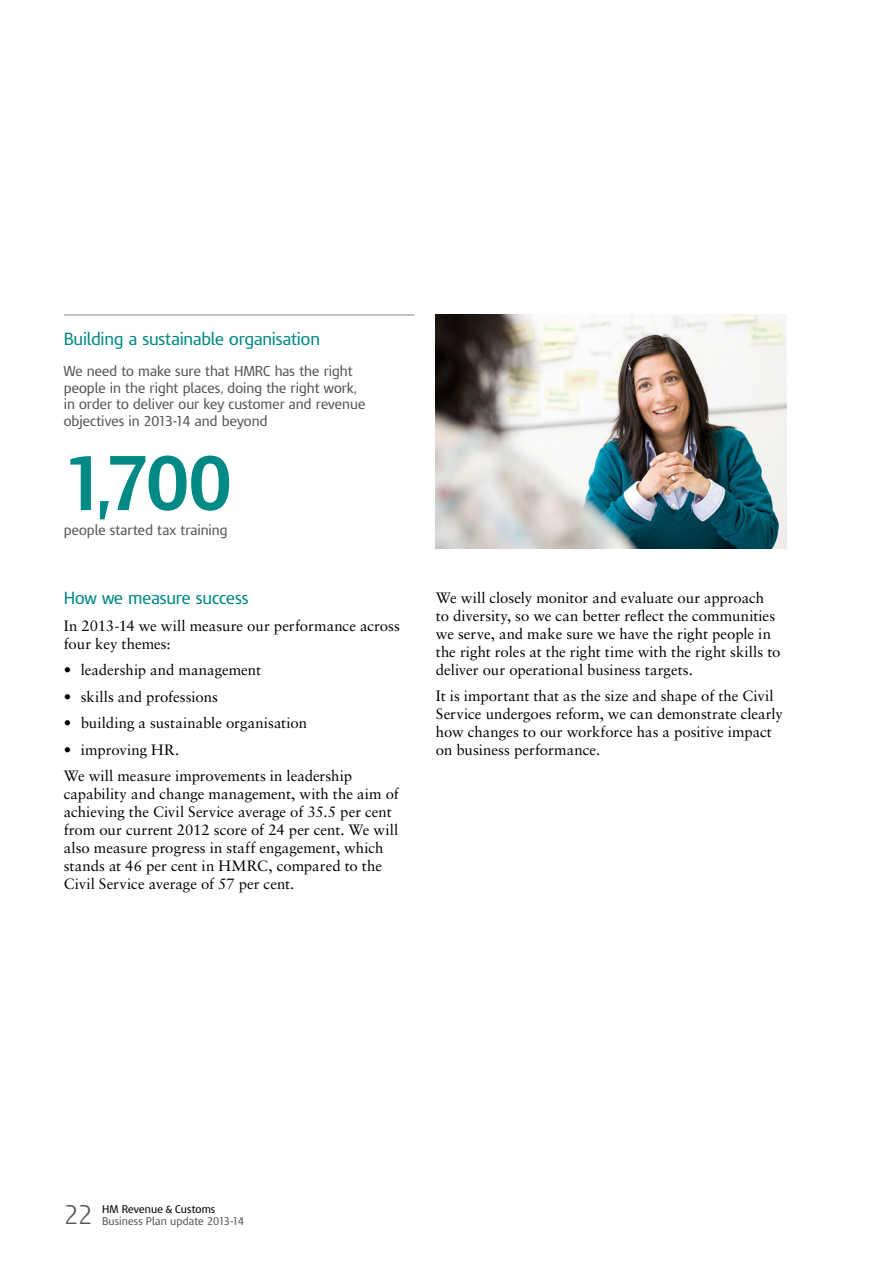
<style>
.page{position:relative;width:893px;height:1263px;background:#fff}
.page>*{position:absolute;margin:0;border:0;box-sizing:border-box;transform-origin:0 0}
.t1{font:700 72.75px "HMRC Modena";color:#008985}
.t2{font:300 25.5px "HMRC Modena";color:#575756}
.BP_Pull-Out_rule_abo{font:16.5px "HMRC Modena";letter-spacing:-.01em;color:#008985}
.BP_Heading{font:16.5px "HMRC Modena";letter-spacing:-.005em;color:#008985}
.BP_Body_Copy{font:15px/18px "Sabon";color:#000}
.BP_Pull-Out_Descript{font:13.5px/16.5px "HMRC Modena";color:#575756}
.t3{font:10.5px "HMRC Modena";letter-spacing:.005em;color:#575756}
.t4{font:10.5px "HMRC Modena";letter-spacing:.005em;color:#000}
</style>
<div class="page">
<hr style="left:64px;top:315px;width:351px;height:1px;background:#878787">
<img style="left:436px;top:315px;width:351px;height:234px">
<p class="BP_Pull-Out_rule_abo" style="left:64px;top:329px;width:258px">Building a sustainable organisation</p>
<p class="BP_Pull-Out_Descript" style="left:64px;top:363px;width:303px">We need to make sure that HMRC has the right people in the right places, doing the right work, in order to deliver our key customer and revenue objectives in 2013-14 and beyond</p>
<p class="t1" style="left:64px;top:439px;width:169px">1,700</p>
<p class="BP_Pull-Out_Descript" style="left:64px;top:522px;width:165px">people started tax training</p>
<h2 class="BP_Heading" style="left:64px;top:588px;width:186px">How we measure success</h2>
<p class="BP_Body_Copy" style="left:64px;top:616px;width:338px">In 2013-14 we will measure our performance across four key themes:</p>
<p class="BP_Body_Copy" style="left:64px;top:661px;width:199px">• leadership and management</p>
<p class="BP_Body_Copy" style="left:64px;top:687px;width:156px">• skills and professions</p>
<p class="BP_Body_Copy" style="left:64px;top:714px;width:245px">• building a sustainable organisation</p>
<p class="BP_Body_Copy" style="left:64px;top:740px;width:117px">• improving HR.</p>
<p class="BP_Body_Copy" style="left:64px;top:767px;width:336px">We will measure improvements in leadership capability and change management, with the aim of achieving the Civil Service average of 35.5 per cent from our current 2012 score of 24 per cent. We will also measure progress in staff engagement, which stands at 46 per cent in HMRC, compared to the Civil Service average of 57 per cent.</p>
<p class="BP_Body_Copy" style="left:436px;top:588px;width:346px">We will closely monitor and evaluate our approach to diversity, so we can better reflect the communities we serve, and make sure we have the right people in the right roles at the right time with the right skills to deliver our operational business targets.</p>
<p class="BP_Body_Copy" style="left:436px;top:687px;width:349px">It is important that as the size and shape of the Civil Service undergoes reform, we can demonstrate clearly how changes to our workforce has a positive impact on business performance.</p>
<h2 class="t2" style="left:64px;top:1199px;width:30px">22</h2>
<p class="t4" style="left:102px;top:1202px;width:115px">HM Revenue &amp; Customs</p>
<p class="t3" style="left:102px;top:1214px;width:144px">Business Plan update 2013-14</p>
</div>
